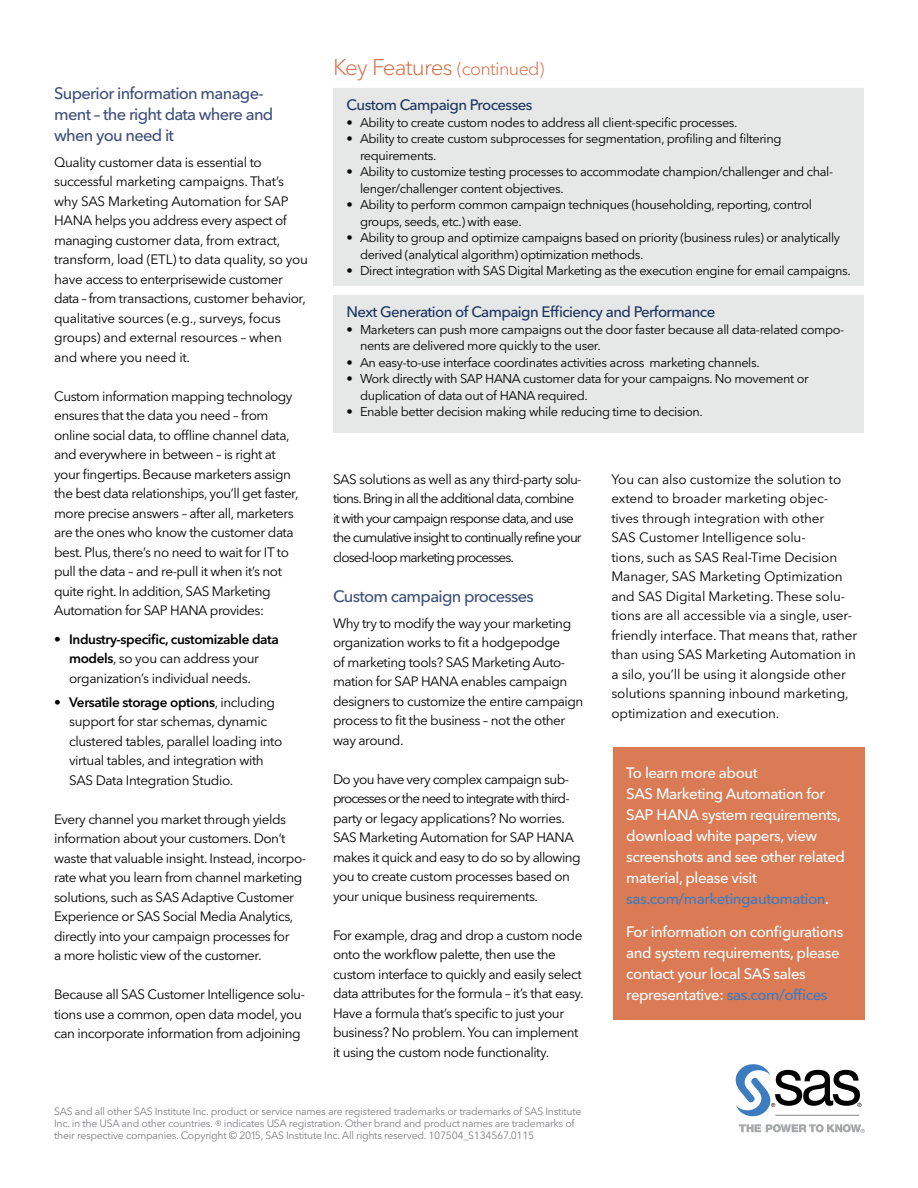
<style>
.page{position:relative;width:918px;height:1188px;background:#fff}
.page>*{position:absolute;margin:0;border:0;box-sizing:border-box;transform-origin:0 0}
.Subhead-1_Orange{font:300 22.5px "Avenir Next W1 G";letter-spacing:-.04em;color:#d66e46}
.subhead2-blue{font:500 16.5px/21px "Avenir Next W1 G";letter-spacing:-.04em;color:#3f5079}
.Call_to_Action_Headl{font:500 15px/21px "Avenir Next W1 G";letter-spacing:-.03em;color:#fff}
.Key_Feature_Headline{font:500 15px "Avenir Next W1 G";letter-spacing:-.04em;color:#1c3560}
.Body{font:13.5px/19.5px "Avenir Next W1 G";letter-spacing:-.035em;color:#000}
.Body-2{font:13.5px/19.5px "Avenir Next W1 G";letter-spacing:-.01em;color:#000}
.Body_before_bullet{font:13.5px/19.5px "Avenir Next W1 G";letter-spacing:-.035em;color:#000}
.Body-3{font:13.5px/19.5px "Avenir Next W1 G";letter-spacing:-.065em;color:#000}
.Body_Bullet_-_Last{font:13.5px/19.5px "Avenir Next W1 G";letter-spacing:-.03em;color:#000}
.Body_Bullet{font:13.5px/19.5px "Avenir Next W1 G";letter-spacing:-.03em;color:#000}
.t1{font:12.75px/16.5px "Avenir Next W1 G";letter-spacing:-.03em;color:#000}
.copyright{font:10.5px/12px "Avenir Next W1 G";letter-spacing:-.025em;color:#808184}
.s1{font-weight:600}
.s2{font-size:18px}
.s3{color:#3c7cbf}
.s4{font-size:12px}
</style>
<div class="page">
<svg style="left:739px;top:1124px;width:126px;height:9px"></svg>
<svg style="left:735px;top:1064px;width:127px;height:53px"></svg>
<hr style="left:775px;top:1115px;width:84px;height:1px;background:#808184">
<div style="left:613px;top:747px;width:252px;height:272px;background:#da7b55"></div>
<div style="left:333px;top:87px;width:531px;height:346px;background:#e6e7e7"></div>
<div style="left:333px;top:79px;width:531px;height:9px;background:#fff"></div>
<div style="left:333px;top:286px;width:531px;height:9px;background:#fff"></div>
<p class="subhead2-blue" style="left:54px;top:83px;width:221px">Superior information manage&shy;ment – the right data where and when you need it</p>
<p class="Body" style="left:54px;top:153px;width:255px">Quality customer data is essential to successful marketing campaigns. That’s why SAS Marketing Automation for SAP HANA helps you address every aspect of managing customer data, from extract, transform, load (ETL) to data quality, so you have access to enterprisewide customer data – from transactions, customer behavior, qualitative sources (e.g., surveys, focus groups) and external resources – when and where you need it.</p>
<p class="Body_before_bullet" style="left:54px;top:387px;width:246px">Custom information mapping technology ensures that the data you need – from online social data, to offline channel data, and everywhere in between – is right at your fingertips. Because marketers assign the best data relationships, you’ll get faster, more precise answers – after all, marketers are the ones who know the customer data best. Plus, there’s no need to wait for IT to pull the data – and re-pull it when it’s not quite right. In addition, SAS Marketing Automation for SAP HANA provides:</p>
<p class="Body_Bullet" style="left:69px;top:630px;width:211px;text-indent:-15px">• <span class="s1">Industry-specific, customizable data models</span>, so you can address your organization’s individual needs.</p>
<p class="Body_Bullet_-_Last" style="left:69px;top:693px;width:215px;text-indent:-15px">• <span class="s1">Versatile storage options</span>, including support for star schemas, dynamic clustered tables, parallel loading into virtual tables, and integration with SAS Data Integration Studio.</p>
<p class="Body" style="left:54px;top:810px;width:254px">Every channel you market through yields information about your customers. Don’t waste that valuable insight. Instead, incorpo&shy;rate what you learn from channel marketing solutions, such as SAS Adaptive Customer Experience or SAS Social Media Analytics, directly into your campaign processes for<br>a more holistic view of the customer.</p>
<p class="Body" style="left:54px;top:985px;width:252px">Because all SAS Customer Intelligence solu&shy;tions use a common, open data model, you can incorporate information from adjoining</p>
<p class="Subhead-1_Orange" style="left:333px;top:54px;width:213px">Key Features <span class="s2">(continued)</span></p>
<p class="Key_Feature_Headline" style="left:346px;top:96px;width:188px">Custom Campaign Processes</p>
<p class="t1" style="left:346px;top:114px;width:393px">• Ability to create custom nodes to address all client-specific processes.</p>
<p class="t1" style="left:360px;top:131px;width:423px;text-indent:-14px">• Ability to create custom subprocesses for segmentation, profiling and filtering requirements.</p>
<p class="t1" style="left:360px;top:164px;width:475px;text-indent:-14px">• Ability to customize testing processes to accommodate champion/challenger and chal&shy;lenger/challenger content objectives.</p>
<p class="t1" style="left:360px;top:197px;width:453px;text-indent:-14px">• Ability to perform common campaign techniques (householding, reporting, control groups, seeds, etc.) with ease.</p>
<p class="t1" style="left:360px;top:230px;width:482px;text-indent:-14px">• Ability to group and optimize campaigns based on priority (business rules) or analytically derived (analytical algorithm) optimization methods.</p>
<p class="t1" style="left:346px;top:263px;width:506px">• Direct integration with SAS Digital Marketing as the execution engine for email campaigns.</p>
<p class="Key_Feature_Headline" style="left:346px;top:303px;width:370px">Next Generation of Campaign Efficiency and Performance</p>
<p class="t1" style="left:360px;top:321px;width:486px;text-indent:-14px">• Marketers can push more campaigns out the door faster because all data-related compo&shy;nents are delivered more quickly to the user.</p>
<p class="t1" style="left:346px;top:354px;width:415px">• An easy-to-use interface coordinates activities across marketing channels.</p>
<p class="t1" style="left:360px;top:371px;width:450px;text-indent:-14px">• Work directly with SAP HANA customer data for your campaigns. No movement or duplication of data out of HANA required.</p>
<p class="t1" style="left:346px;top:404px;width:358px">• Enable better decision making while reducing time to decision.</p>
<p class="Body-3" style="left:333px;top:469px;width:250px">SAS solutions as well as any third-party solu&shy;tions. Bring in all the additional data, combine it with your campaign response data, and use the cumulative insight to continually refine your closed-loop marketing processes.</p>
<p class="subhead2-blue" style="left:333px;top:586px;width:202px">Custom campaign processes</p>
<p class="Body" style="left:333px;top:613px;width:252px">Why try to modify the way your marketing organization works to fit a hodgepodge<br>of marketing tools? SAS Marketing Auto&shy;mation for SAP HANA enables campaign designers to customize the entire campaign process to fit the business – not the other way around.</p>
<p class="Body" style="left:333px;top:769px;width:249px">Do you have very complex campaign sub&shy;processes or the need to integrate with third&shy;party or legacy applications? No worries.<br>SAS Marketing Automation for SAP HANA makes it quick and easy to do so by allowing you to create custom processes based on your unique business requirements.</p>
<p class="Body" style="left:333px;top:925px;width:252px">For example, drag and drop a custom node onto the workflow palette, then use the custom interface to quickly and easily select data attributes for the formula – it’s that easy.<br>Have a formula that’s specific to just your business? No problem. You can implement it using the custom node functionality.</p>
<p class="Body-2" style="left:611px;top:469px;width:247px">You can also customize the solution to extend to broader marketing objec&shy;tives through integration with other<br>SAS Customer Intelligence solu-<br>tions, such as SAS Real-Time Decision Manager, SAS Marketing Optimization and SAS Digital Marketing. These solu&shy;tions are all accessible via a single, user&shy;friendly interface. That means that, rather than using SAS Marketing Automation in a silo, you’ll be using it alongside other solutions spanning inbound marketing, optimization and execution.</p>
<p class="Call_to_Action_Headl" style="left:626px;top:762px;width:220px">To learn more about<br>SAS Marketing Automation for<br>SAP HANA system requirements, download white papers, view screenshots and see other related material, please visit <span class="s3">sas.com/marketingautomation</span>.</p>
<p class="Call_to_Action_Headl" style="left:626px;top:921px;width:219px">For information on configurations and system requirements, please contact your local SAS sales representative: <span class="s3">sas.com/offices</span></p>
<p class="copyright" style="left:54px;top:1105px;width:529px">SAS and all other SAS Institute Inc. product or service names are registered trademarks or trademarks of SAS Institute<br>Inc. in the USA and other countries. <span class="s4">®</span> indicates USA registration. Other brand and product names are trademarks of their respective companies. Copyright © 2015, SAS Institute Inc. All rights reserved. 107504_S134567.0115</p>
</div>
